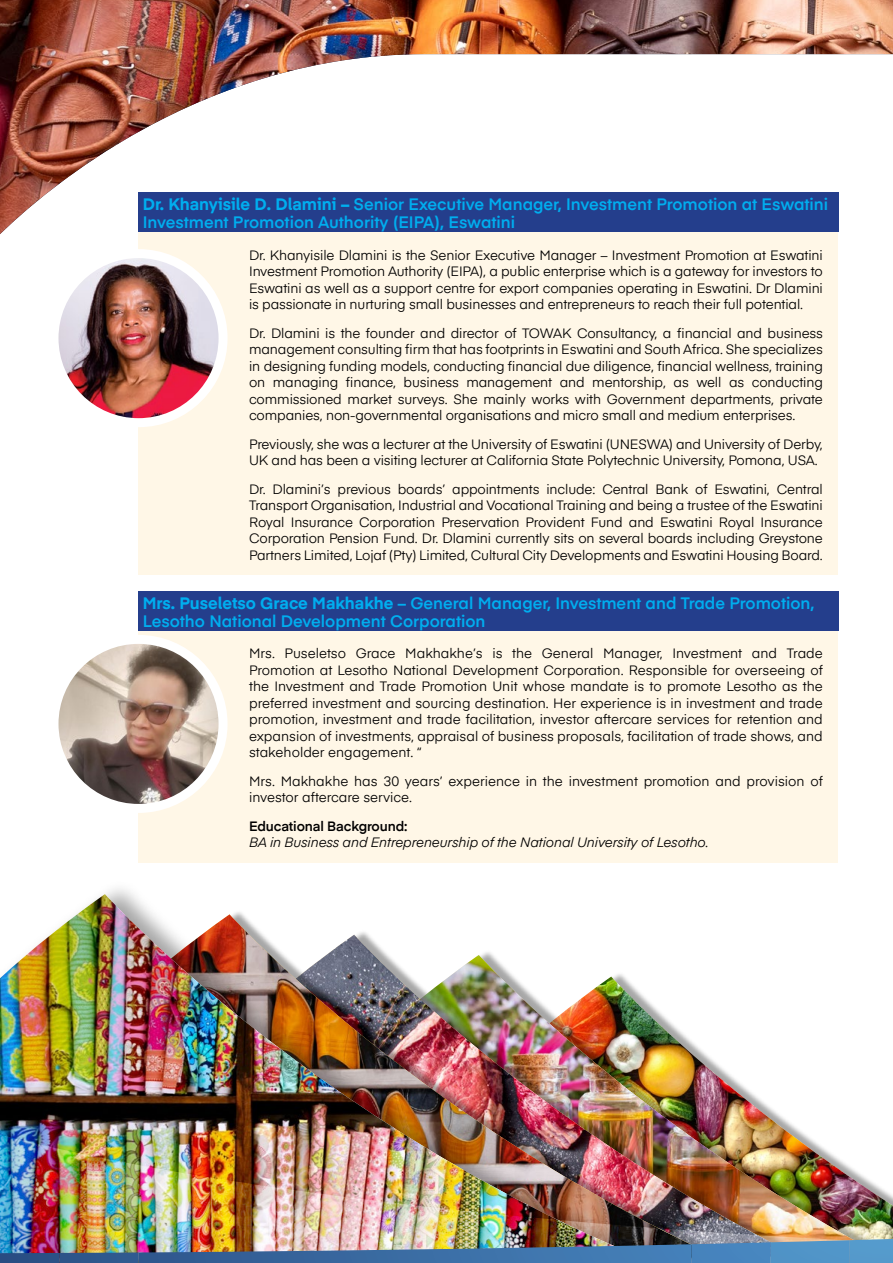
<style>
.page{position:relative;width:893px;height:1263px;background:#fff}
.page>*{position:absolute;margin:0;border:0;box-sizing:border-box;transform-origin:0 0}
.t1{font:600 16.5px/18px "Eina 03";color:#00aeef}
.t2{font:13.5px/16.5px "Eina 03";letter-spacing:-.01em;color:#000;text-align:justify}
.t3{font:italic 13.5px "Eina 03";letter-spacing:-.01em;color:#000}
.t4{font:600 13.5px "Eina 01";letter-spacing:-.01em;color:#000}
.s1{font-family:"Eina 04";font-weight:700}
</style>
<div class="page">
<img style="left:618px;top:974px;width:180px;height:155px">
<img style="left:0;top:894px;width:618px;height:235px">
<img style="left:0;top:0;width:893px;height:234px">
<img style="left:0;top:1129px;width:893px;height:110px">
<img style="left:0;top:1239px;width:893px;height:24px">
<div style="left:139px;top:631px;width:699px;height:231px;background:#fff7e7"></div>
<div style="left:139px;top:592px;width:700px;height:39px;background:#243e8c"></div>
<img style="left:54px;top:639px;width:169px;height:169px;border-radius:85px">
<div style="left:49px;top:635px;width:179px;height:178px;border:9px solid #fff;border-radius:50%"></div>
<div style="left:139px;top:232px;width:699px;height:343px;background:#fff7e7"></div>
<div style="left:139px;top:193px;width:700px;height:39px;background:#243e8c"></div>
<img style="left:59px;top:259px;width:159px;height:163px">
<div style="left:49px;top:249px;width:179px;height:178px;border:9px solid #fff;border-radius:50%"></div>
<p class="t1" style="left:143px;top:194px;width:687px"><span class="s1">Dr. Khanyisile D. Dlamini –</span> Senior Executive Manager, Investment Promotion at Eswatini<br>Investment Promotion Authority (EIPA), Eswatini</p>
<p class="t2" style="left:249px;top:246px;width:575px">Dr. Khanyisile Dlamini is the Senior Executive Manager – Investment Promotion at Eswatini Investment Promotion Authority (EIPA), a public enterprise which is a gateway for investors to Eswatini as well as a support centre for export companies operating in Eswatini. Dr Dlamini is passionate in nurturing small businesses and entrepreneurs to reach their full potential.</p>
<p class="t2" style="left:249px;top:324px;width:575px">Dr. Dlamini is the founder and director of TOWAK Consultancy, a financial and business management consulting firm that has footprints in Eswatini and South Africa. She specializes in designing funding models, conducting financial due diligence, financial wellness, training on managing finance, business management and mentorship, as well as conducting commissioned market surveys. She mainly works with Government departments, private companies, non-governmental organisations and micro small and medium enterprises.</p>
<p class="t2" style="left:249px;top:435px;width:575px">Previously, she was a lecturer at the University of Eswatini (UNESWA) and University of Derby,<br>UK and has been a visiting lecturer at California State Polytechnic University, Pomona, USA.</p>
<p class="t2" style="left:249px;top:480px;width:575px">Dr. Dlamini’s previous boards’ appointments include: Central Bank of Eswatini, Central Transport Organisation, Industrial and Vocational Training and being a trustee of the Eswatini Royal Insurance Corporation Preservation Provident Fund and Eswatini Royal Insurance Corporation Pension Fund. Dr. Dlamini currently sits on several boards including Greystone Partners Limited, Lojaf (Pty) Limited, Cultural City Developments and Eswatini Housing Board.</p>
<p class="t1" style="left:143px;top:593px;width:673px"><span class="s1">Mrs. Puseletso Grace Makhakhe</span> – General Manager, Investment and Trade Promotion,<br>Lesotho National Development Corporation</p>
<p class="t2" style="left:249px;top:644px;width:575px">Mrs. Puseletso Grace Makhakhe’s is the General Manager, Investment and Trade Promotion at Lesotho National Development Corporation. Responsible for overseeing of the Investment and Trade Promotion Unit whose mandate is to promote Lesotho as the preferred investment and sourcing destination. Her experience is in investment and trade promotion, investment and trade facilitation, investor aftercare services for retention and expansion of investments, appraisal of business proposals, facilitation of trade shows, and stakeholder engagement. “</p>
<p class="t2" style="left:249px;top:772px;width:575px">Mrs. Makhakhe has 30 years’ experience in the investment promotion and provision of investor aftercare service.</p>
<p class="t4" style="left:249px;top:816px;width:160px">Educational Background:</p>
<p class="t3" style="left:249px;top:832px;width:461px">BA in Business and Entrepreneurship of the National University of Lesotho.</p>
</div>
